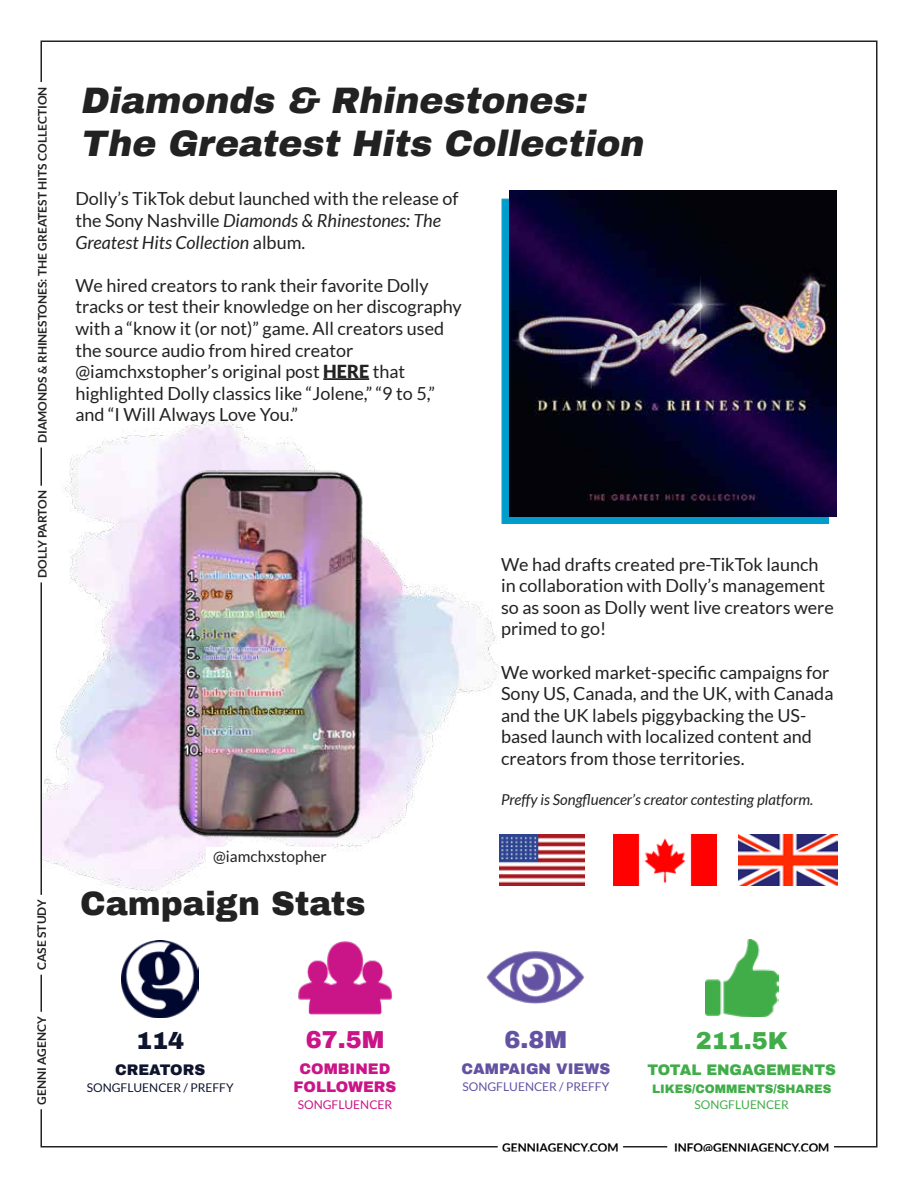
<style>
.page{position:relative;width:918px;height:1188px;background:#fff}
.page>*{position:absolute;margin:0;border:0;box-sizing:border-box;transform-origin:0 0}
.t1{font:italic 900 36px/43.2px "Archivo";color:#222}
.t2{font:900 33px "Archivo";color:#222}
.t3{font:900 24px "Archivo";color:#41ad49}
.t4{font:900 24px "Archivo";color:#ca1588}
.t5{font:900 24px "Archivo";color:#6352a2}
.t6{font:900 24px "Archivo";color:#0f142e}
.t7{font:18px/21.6px "Lato";color:#222}
.t8{font:15.45px "Lato";color:#222}
.t9{font:italic 15px "Lato";color:#222}
.t10{font:900 15px/18px "Archivo";color:#ca1588;text-align:center}
.t11{font:900 15px "Archivo";color:#41ad49}
.t12{font:900 15px "Archivo";color:#6352a2}
.t13{font:900 15px "Archivo";color:#0f142e}
.t14{font:700 12px "Lato";color:#222}
.t15{font:700 12px "Lato";color:#000}
.t16{font:900 12px "Archivo";color:#41ad49}
.t17{font:12px "Lato";color:#0f142e}
.t18{font:12px "Lato";color:#6352a2}
.t19{font:12px "Lato";color:#ca1588}
.t20{font:12px "Lato";color:#41ad49}
.s1{font-style:italic}
.s2{font-weight:900}
</style>
<div class="page">
<img style="left:43px;top:419px;width:457px;height:474px">
<div style="left:35px;top:488px;width:14px;height:92px;background:#fff"></div>
<div style="left:35px;top:84px;width:14px;height:361px;background:#fff"></div>
<hr style="left:323px;top:378px;width:46px;height:2px;background:#222">
<img style="left:500px;top:834px;width:84px;height:52px">
<img style="left:613px;top:834px;width:103px;height:52px">
<img style="left:739px;top:834px;width:98px;height:52px">
<img style="left:298px;top:941px;width:96px;height:74px">
<img style="left:122px;top:940px;width:76px;height:77px">
<img style="left:486px;top:951px;width:99px;height:53px">
<img style="left:705px;top:940px;width:73px;height:76px">
<img style="left:174px;top:463px;width:192px;height:381px">
<div style="left:207px;top:847px;width:126px;height:22px;background:#fff"></div>
<div style="left:501px;top:198px;width:328px;height:326px;background:#009ccc"></div>
<img style="left:509px;top:191px;width:328px;height:325px">
<p class="t14" style="left:36px;top:443px;width:358px;rotate:-90deg">DIAMONDS &amp; RHINESTONES: THE GREATEST HITS COLLECTION</p>
<p class="t14" style="left:36px;top:578px;width:89px;rotate:-90deg">DOLLY PARTON</p>
<p class="t14" style="left:35px;top:970px;width:72px;rotate:-90deg">CASE STUDY</p>
<p class="t14" style="left:35px;top:1105px;width:90px;rotate:-90deg">GENNI AGENCY</p>
<h1 class="t1" style="left:80px;top:79px;width:572px">Diamonds &amp; Rhinestones:<br>The Greatest Hits Collection</h1>
<p class="t7" style="left:75px;top:188px;width:385px">Dolly’s TikTok debut launched with the release of the Sony Nashville <span class="s1">Diamonds &amp; Rhinestones: The<br>Greatest Hits Collection</span> album.</p>
<p class="t7" style="left:75px;top:274px;width:388px">We hired creators to rank their favorite Dolly tracks or test their knowledge on her discography with a “know it (or not)” game. All creators used the source audio from hired creator @iamchxstopher’s original post <span class="s2">HERE</span> that highlighted Dolly classics like “Jolene,” “9 to 5,” and “I Will Always Love You.”</p>
<p class="t8" style="left:213px;top:848px;width:115px">@iamchxstopher</p>
<h2 class="t2" style="left:80px;top:883px;width:287px">Campaign Stats</h2>
<p class="t7" style="left:501px;top:553px;width:334px">We had drafts created pre-TikTok launch in collaboration with Dolly’s management so as soon as Dolly went live creators were primed to go!</p>
<p class="t7" style="left:501px;top:661px;width:334px">We worked market-specific campaigns for Sony US, Canada, and the UK, with Canada and the UK labels piggybacking the US&shy;based launch with localized content and creators from those territories.</p>
<p class="t9" style="left:501px;top:791px;width:314px">Preffy is Songfluencer’s creator contesting platform.</p>
<h3 class="t6" style="left:136px;top:1026px;width:50px">114</h3>
<p class="t13" style="left:115px;top:1061px;width:92px">CREATORS</p>
<p class="t17" style="left:87px;top:1081px;width:148px">SONGFLUENCER / PREFFY</p>
<h3 class="t4" style="left:306px;top:1025px;width:80px">67.5M</h3>
<p class="t10" style="left:294px;top:1060px;width:104px">COMBINED<br>FOLLOWERS</p>
<p class="t19" style="left:298px;top:1098px;width:96px">SONGFLUENCER</p>
<h3 class="t5" style="left:505px;top:1025px;width:64px">6.8M</h3>
<p class="t12" style="left:462px;top:1060px;width:150px">CAMPAIGN VIEWS</p>
<p class="t18" style="left:462px;top:1080px;width:148px">SONGFLUENCER / PREFFY</p>
<h3 class="t3" style="left:696px;top:1026px;width:94px">211.5K</h3>
<p class="t11" style="left:647px;top:1060px;width:190px">TOTAL ENGAGEMENTS</p>
<p class="t16" style="left:652px;top:1081px;width:181px">LIKES/COMMENTS/SHARES</p>
<p class="t20" style="left:694px;top:1098px;width:96px">SONGFLUENCER</p>
<p class="t15" style="left:502px;top:1140px;width:118px">GENNIAGENCY.COM</p>
<p class="t15" style="left:674px;top:1140px;width:157px">INFO@GENNIAGENCY.COM</p>
</div>
